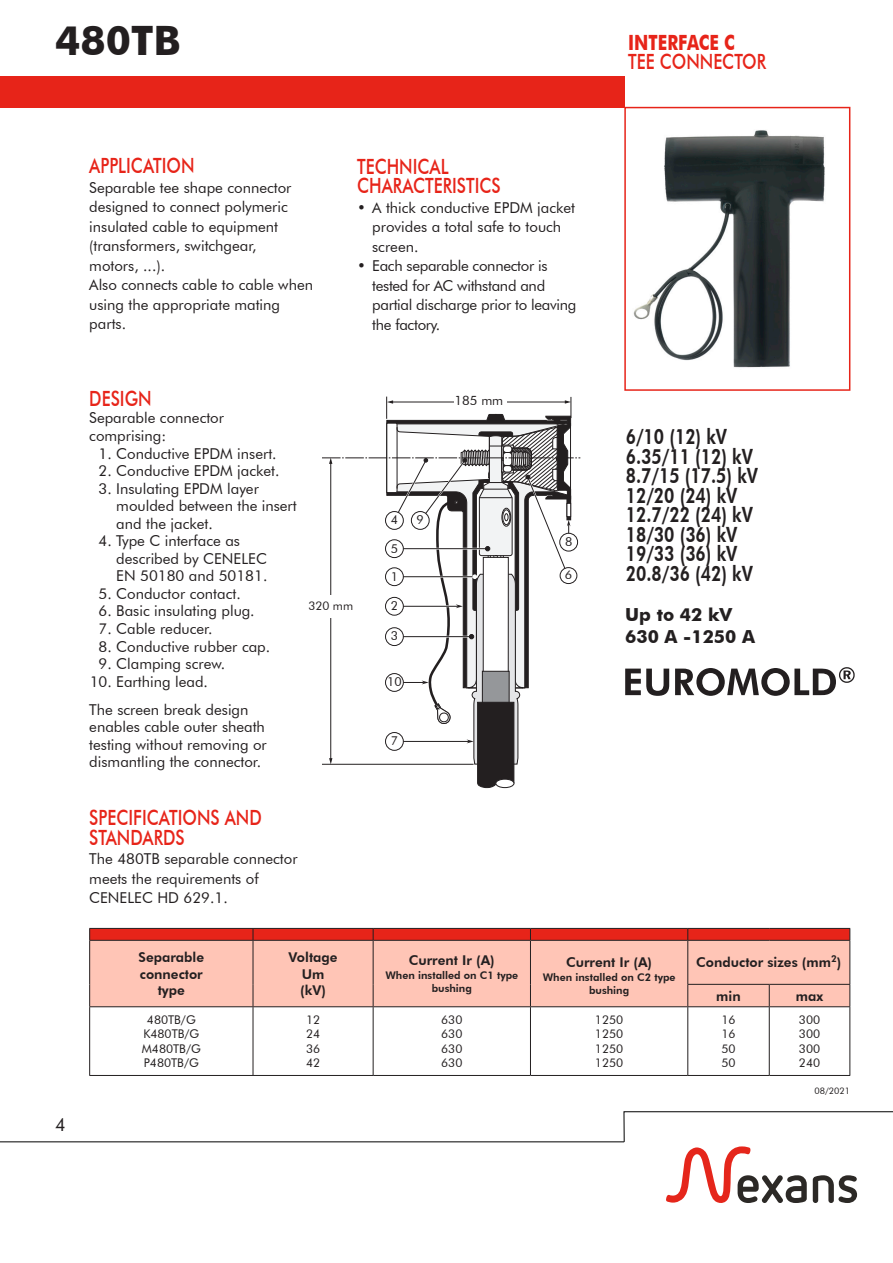
<style>
.page{position:relative;width:893px;height:1263px;background:#fff}
.page>*{position:absolute;margin:0;border:0;box-sizing:border-box;transform-origin:0 0}
.t1{font:700 40.5px "Futura ABT";color:#231f20}
.t2{font:800 21px "Futura ABT";color:#231f20;scale:.8 1}
.t3{font:500 21px/19.5px "Futura BT";color:#e72419;scale:.8 1}
.t4{font:700 21px "Futura BT";color:#e72419;scale:.8 1}
.t5{font:700 18px "Futura ABT";color:#231f20}
.t6{font:18px "Futura ABT";color:#231f20}
.t7{font:15px/19.5px "Futura ABT";color:#231f20}
.t8{font:15px/19.5px "Futura ABT";letter-spacing:-.02em;color:#231f20}
.t9{font:800 13.5px "Futura ABT";color:#231f20}
.t10{font:12.9px "Futura ABT";color:#231f20}
.t11{font:12.3px "Futura ABT";color:#231f20}
.t12{font:12px "Futura ABT";color:#231f20}
.t13{font:12px "Futura ABT";color:#231f20;scale:1.05 1}
.t14{font:11.85px "Futura ABT";color:#231f20}
.t15{font:800 10.5px/13.5px "Futura ABT";color:#231f20;text-align:center}
.t16{font:9px "Futura ABT";color:#231f20}
</style>
<div class="page">
<div style="left:0;top:76px;width:625px;height:32px;background:#e72419"></div>
<svg style="left:623px;top:1111px;width:270px;height:92px"></svg>
<hr style="left:0;top:1141px;width:624px;height:1px;background:#000">
<div style="left:90px;top:941px;width:759px;height:65px;background:#ffc5b6"></div>
<hr style="left:253px;top:941px;width:1px;height:43px;background:#231f20">
<svg style="left:253px;top:984px;width:1px;height:22px"></svg>
<hr style="left:687px;top:984px;width:82px;height:1px;background:#231f20">
<hr style="left:769px;top:984px;width:81px;height:1px;background:#231f20">
<svg style="left:769px;top:985px;width:1px;height:21px"></svg>
<hr style="left:89px;top:1006px;width:164px;height:1px;background:#231f20">
<hr style="left:253px;top:1006px;width:120px;height:1px;background:#231f20">
<hr style="left:373px;top:1007px;width:1px;height:68px;background:#231f20">
<hr style="left:530px;top:1007px;width:1px;height:68px;background:#231f20">
<hr style="left:688px;top:1006px;width:81px;height:1px;background:#231f20">
<hr style="left:769px;top:1006px;width:81px;height:1px;background:#231f20">
<hr style="left:89px;top:941px;width:1px;height:43px;background:#231f20">
<svg style="left:89px;top:984px;width:1px;height:22px"></svg>
<hr style="left:89px;top:1007px;width:1px;height:68px;background:#231f20">
<hr style="left:253px;top:1007px;width:1px;height:68px;background:#231f20">
<hr style="left:687px;top:1007px;width:1px;height:68px;background:#231f20">
<hr style="left:769px;top:1007px;width:1px;height:68px;background:#231f20">
<hr style="left:849px;top:1007px;width:1px;height:68px;background:#231f20">
<hr style="left:89px;top:1075px;width:164px;height:1px;background:#231f20">
<hr style="left:253px;top:1075px;width:120px;height:1px;background:#231f20">
<hr style="left:688px;top:1075px;width:81px;height:1px;background:#231f20">
<hr style="left:769px;top:1075px;width:81px;height:1px;background:#231f20">
<hr style="left:849px;top:941px;width:1px;height:43px;background:#231f20">
<hr style="left:373px;top:1075px;width:157px;height:1px;background:#231f20">
<hr style="left:530px;top:1075px;width:158px;height:1px;background:#231f20">
<svg style="left:849px;top:985px;width:1px;height:21px"></svg>
<svg style="left:89px;top:928px;width:761px;height:12px;background:#d3241a"></svg>
<hr style="left:89px;top:940px;width:164px;height:1px;background:#231f20">
<hr style="left:253px;top:940px;width:120px;height:1px;background:#231f20">
<hr style="left:373px;top:940px;width:157px;height:1px;background:#231f20">
<hr style="left:530px;top:940px;width:158px;height:1px;background:#231f20">
<hr style="left:688px;top:940px;width:81px;height:1px;background:#231f20">
<hr style="left:769px;top:940px;width:81px;height:1px;background:#231f20">
<hr style="left:373px;top:941px;width:1px;height:43px;background:#231f20">
<svg style="left:373px;top:984px;width:1px;height:22px"></svg>
<hr style="left:373px;top:1006px;width:157px;height:1px;background:#231f20">
<hr style="left:530px;top:941px;width:1px;height:43px;background:#231f20">
<svg style="left:530px;top:984px;width:1px;height:22px"></svg>
<hr style="left:687px;top:941px;width:1px;height:43px;background:#231f20">
<hr style="left:530px;top:1006px;width:158px;height:1px;background:#231f20">
<svg style="left:687px;top:985px;width:1px;height:21px"></svg>
<svg style="left:322px;top:396px;width:258px;height:392px"></svg>
<svg style="left:625px;top:669px;width:44px;height:27px"></svg>
<svg style="left:675px;top:667px;width:180px;height:29px"></svg>
<img style="left:633px;top:130px;width:192px;height:238px">
<div style="left:624px;top:107px;width:226px;height:284px;border:2px solid #e72419"></div>
<p class="t1" style="left:55px;top:16px;width:127px">480TB</p>
<p class="t4" style="left:628px;top:30px;width:135px">INTERFACE C</p>
<p class="t3" style="left:628px;top:52px;width:174px">TEE CONNECTOR</p>
<p class="t3" style="left:89px;top:156px;width:133px">APPLICATION</p>
<p class="t7" style="left:89px;top:178px;width:204px">Separable tee shape connector designed to connect polymeric insulated cable to equipment (transformers, switchgear,</p>
<p class="t7" style="left:89px;top:256px;width:77px">motors, ...).</p>
<p class="t7" style="left:89px;top:275px;width:225px">Also connects cable to cable when using the appropriate mating parts.</p>
<p class="t3" style="left:357px;top:156px;width:181px">TECHNICAL<br>CHARACTERISTICS</p>
<p class="t7" style="left:372px;top:197px;width:204px;text-indent:-15px">• A thick conductive EPDM jacket provides a total safe to touch screen.</p>
<p class="t8" style="left:372px;top:256px;width:206px;text-indent:-15px">• Each separable connector is tested for AC withstand and partial discharge prior to leaving the factory.</p>
<p class="t3" style="left:89px;top:388px;width:79px">DESIGN</p>
<p class="t7" style="left:89px;top:408px;width:136px">Separable connector</p>
<p class="t7" style="left:89px;top:426px;width:78px">comprising:</p>
<p class="t7" style="left:99px;top:443px;width:180px">1. Conductive EPDM insert.</p>
<p class="t7" style="left:99px;top:461px;width:183px">2. Conductive EPDM jacket.</p>
<p class="t7" style="left:116px;top:479px;width:182px;line-height:17.5px;text-indent:-18px">3. Insulating EPDM layer moulded between the insert and the jacket.</p>
<p class="t7" style="left:116px;top:532px;width:153px;line-height:17.5px;text-indent:-18px">4. Type C interface as described by CENELEC<br>EN 50180 and 50181.</p>
<p class="t7" style="left:99px;top:584px;width:144px">5. Conductor contact.</p>
<p class="t7" style="left:99px;top:601px;width:158px">6. Basic insulating plug.</p>
<p class="t7" style="left:99px;top:619px;width:115px">7. Cable reducer.</p>
<p class="t7" style="left:99px;top:636px;width:173px">8. Conductive rubber cap.</p>
<p class="t7" style="left:99px;top:654px;width:128px">9. Clamping screw.</p>
<p class="t7" style="left:90px;top:671px;width:120px">10. Earthing lead.</p>
<p class="t7" style="left:89px;top:699px;width:161px">The screen break design</p>
<p class="t7" style="left:89px;top:717px;width:177px">enables cable outer sheath</p>
<p class="t7" style="left:89px;top:735px;width:179px">testing without removing or</p>
<p class="t7" style="left:89px;top:752px;width:173px">dismantling the connector.</p>
<p class="t14" style="left:308px;top:599px;width:46px">320 mm</p>
<p class="t3" style="left:89px;top:808px;width:217px">SPECIFICATIONS AND<br>STANDARDS</p>
<p class="t7" style="left:89px;top:849px;width:210px">The 480TB separable connector meets the requirements of<br>CENELEC HD 629.1.</p>
<p class="t10" style="left:455px;top:392px;width:50px">185 mm</p>
<p class="t11" style="left:391px;top:512px;width:9px">4</p>
<p class="t11" style="left:417px;top:512px;width:9px">9</p>
<p class="t11" style="left:391px;top:541px;width:9px">5</p>
<p class="t11" style="left:391px;top:569px;width:9px">1</p>
<p class="t11" style="left:391px;top:598px;width:9px">2</p>
<p class="t11" style="left:391px;top:629px;width:9px">3</p>
<p class="t11" style="left:387px;top:674px;width:16px">10</p>
<p class="t11" style="left:391px;top:733px;width:9px">7</p>
<p class="t11" style="left:565px;top:534px;width:9px">8</p>
<p class="t13" style="left:565px;top:568px;width:9px">6</p>
<p class="t2" style="left:626px;top:424px;width:128px">6/10 (12) kV</p>
<p class="t2" style="left:626px;top:443px;width:161px">6.35/11 (12) kV</p>
<p class="t2" style="left:626px;top:463px;width:167px">8.7/15 (17.5) kV</p>
<p class="t2" style="left:626px;top:482px;width:141px">12/20 (24) kV</p>
<p class="t2" style="left:626px;top:502px;width:161px">12.7/22 (24) kV</p>
<p class="t2" style="left:626px;top:521px;width:141px">18/30 (36) kV</p>
<p class="t2" style="left:626px;top:541px;width:141px">19/33 (36) kV</p>
<p class="t2" style="left:626px;top:560px;width:161px">20.8/36 (42) kV</p>
<p class="t5" style="left:625px;top:604px;width:109px">Up to 42 kV</p>
<p class="t5" style="left:625px;top:625px;width:131px">630 A -1250 A</p>
<p class="t6" style="left:55px;top:1114px;width:12px">4</p>
<p class="t9" style="left:139px;top:949px;width:67px">Separable</p>
<p class="t9" style="left:140px;top:966px;width:64px">connector</p>
<p class="t9" style="left:158px;top:982px;width:29px">type</p>
<p class="t12" style="left:147px;top:1012px;width:50px">480TB/G</p>
<p class="t12" style="left:143px;top:1027px;width:57px">K480TB/G</p>
<p class="t12" style="left:142px;top:1041px;width:60px">M480TB/G</p>
<p class="t12" style="left:144px;top:1056px;width:56px">P480TB/G</p>
<p class="t9" style="left:289px;top:949px;width:50px">Voltage</p>
<p class="t9" style="left:302px;top:966px;width:24px">Um</p>
<p class="t9" style="left:300px;top:982px;width:27px">(kV)</p>
<p class="t12" style="left:306px;top:1012px;width:16px">12</p>
<p class="t12" style="left:306px;top:1027px;width:16px">24</p>
<p class="t12" style="left:306px;top:1041px;width:16px">36</p>
<p class="t12" style="left:306px;top:1056px;width:16px">42</p>
<p class="t9" style="left:409px;top:952px;width:88px">Current Ir (A)</p>
<p class="t15" style="left:385px;top:968px;width:134px">When installed on C1 type bushing</p>
<p class="t12" style="left:441px;top:1012px;width:23px">630</p>
<p class="t12" style="left:441px;top:1027px;width:23px">630</p>
<p class="t12" style="left:441px;top:1041px;width:23px">630</p>
<p class="t12" style="left:441px;top:1056px;width:23px">630</p>
<p class="t9" style="left:566px;top:954px;width:88px">Current Ir (A)</p>
<p class="t15" style="left:543px;top:970px;width:134px">When installed on C2 type bushing</p>
<p class="t12" style="left:595px;top:1012px;width:30px">1250</p>
<p class="t12" style="left:595px;top:1027px;width:30px">1250</p>
<p class="t12" style="left:595px;top:1041px;width:30px">1250</p>
<p class="t12" style="left:595px;top:1056px;width:30px">1250</p>
<p class="t9" style="left:696px;top:953px;width:147px">Conductor sizes (mm<sup>2</sup>)</p>
<p class="t9" style="left:716px;top:988px;width:26px">min</p>
<p class="t9" style="left:796px;top:988px;width:29px">max</p>
<p class="t12" style="left:721px;top:1012px;width:16px">16</p>
<p class="t12" style="left:721px;top:1027px;width:16px">16</p>
<p class="t12" style="left:721px;top:1041px;width:16px">50</p>
<p class="t12" style="left:721px;top:1056px;width:16px">50</p>
<p class="t12" style="left:799px;top:1012px;width:23px">300</p>
<p class="t12" style="left:799px;top:1027px;width:23px">300</p>
<p class="t12" style="left:799px;top:1041px;width:23px">300</p>
<p class="t12" style="left:799px;top:1056px;width:23px">240</p>
<p class="t16" style="left:814px;top:1085px;width:37px">08/2021</p>
</div>
